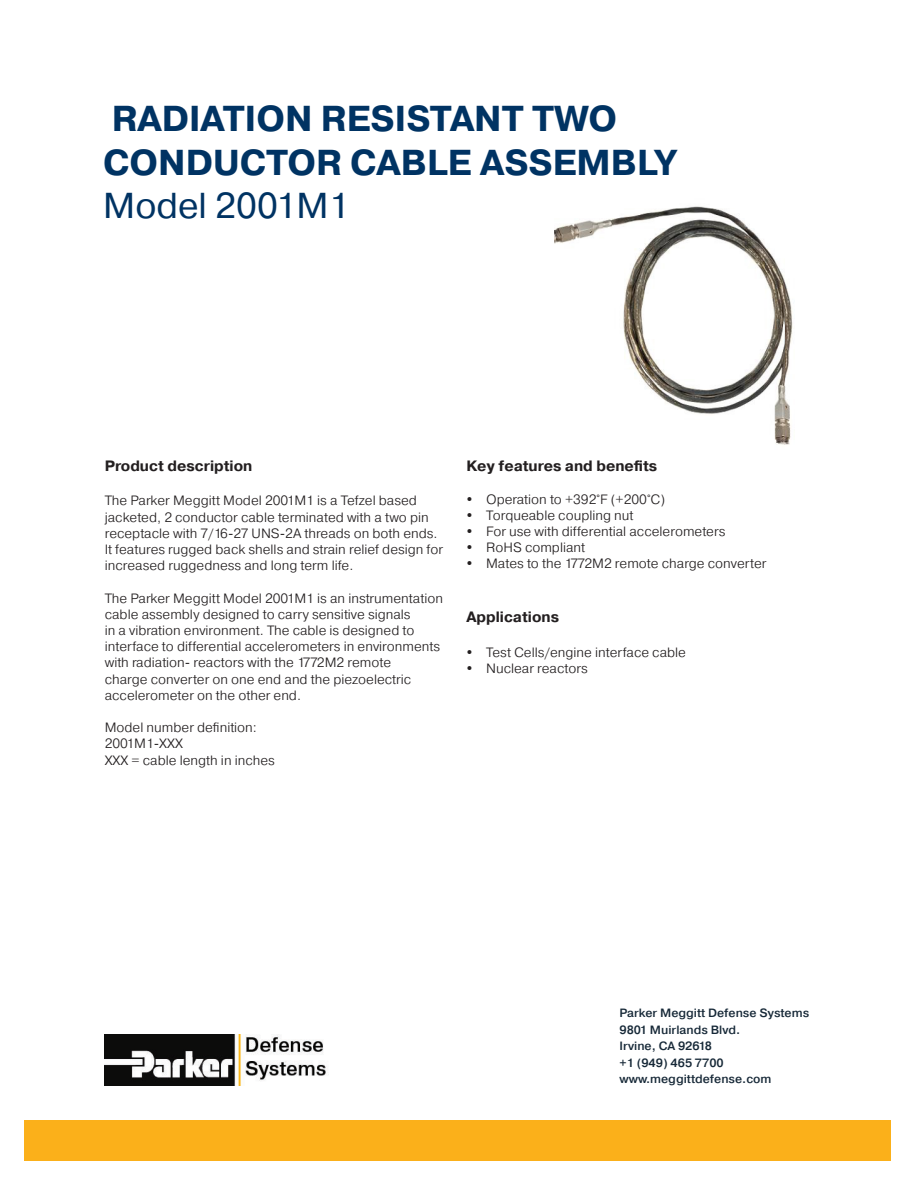
<style>
.page{position:relative;width:918px;height:1188px;background:#fff}
.page>*{position:absolute;margin:0;border:0;box-sizing:border-box;transform-origin:0 0}
.t1{font:700 36px "Pragmatica";color:#003363}
.t2{font:36px "Pragmatica";color:#003363}
.t3{font:700 15px "Pragmatica";color:#231f20}
.t4{font:300 13.5px/16.2px "Pragmatica";color:#231f20}
.t5{font:500 12px "Pragmatica";color:#172938}
</style>
<div class="page">
<img style="left:105px;top:1034px;width:224px;height:52px">
<div style="left:25px;top:1120px;width:866px;height:41px;background:#fbb01a"></div>
<img style="left:555px;top:206px;width:238px;height:239px">
<p class="t1" style="left:112px;top:96px;width:507px">RADIATION RESISTANT TWO</p>
<p class="t1" style="left:103px;top:139px;width:575px">CONDUCTOR CABLE ASSEMBLY</p>
<p class="t2" style="left:103px;top:183px;width:248px">Model 2001M1</p>
<p class="t3" style="left:105px;top:456px;width:149px">Product description</p>
<p class="t4" style="left:105px;top:492px;width:340px">The Parker Meggitt Model 2001M1 is a Tefzel based jacketed, 2 conductor cable terminated with a two pin receptacle with 7/16-27 UNS-2A threads on both ends.<br>It features rugged back shells and strain relief design for increased ruggedness and long term life.</p>
<p class="t4" style="left:105px;top:590px;width:340px">The Parker Meggitt Model 2001M1 is an instrumentation cable assembly designed to carry sensitive signals<br>in a vibration environment. The cable is designed to interface to differential accelerometers in environments with radiation- reactors with the 1772M2 remote<br>charge converter on one end and the piezoelectric accelerometer on the other end.</p>
<p class="t4" style="left:105px;top:719px;width:154px">Model number definition:</p>
<p class="t4" style="left:105px;top:735px;width:80px">2001M1-XXX</p>
<p class="t4" style="left:105px;top:752px;width:172px">XXX = cable length in inches</p>
<p class="t3" style="left:466px;top:456px;width:192px">Key features and benefits</p>
<p class="t4" style="left:466px;top:491px;width:200px">• Operation to +392°F (+200°C)</p>
<p class="t4" style="left:466px;top:507px;width:169px">• Torqueable coupling nut</p>
<p class="t4" style="left:466px;top:523px;width:260px">• For use with differential accelerometers</p>
<p class="t4" style="left:466px;top:539px;width:120px">• RoHS compliant</p>
<p class="t4" style="left:466px;top:555px;width:301px">• Mates to the 1772M2 remote charge converter</p>
<p class="t3" style="left:466px;top:608px;width:94px">Applications</p>
<p class="t4" style="left:466px;top:644px;width:221px">• Test Cells/engine interface cable</p>
<p class="t4" style="left:466px;top:660px;width:123px">• Nuclear reactors</p>
<p class="t5" style="left:620px;top:1006px;width:191px">Parker Meggitt Defense Systems</p>
<p class="t5" style="left:620px;top:1022px;width:122px">9801 Muirlands Blvd.</p>
<p class="t5" style="left:620px;top:1039px;width:94px">Irvine, CA 92618</p>
<p class="t5" style="left:620px;top:1055px;width:106px">+1 (949) 465 7700</p>
<p class="t5" style="left:620px;top:1072px;width:154px">www.meggittdefense.com</p>
</div>
